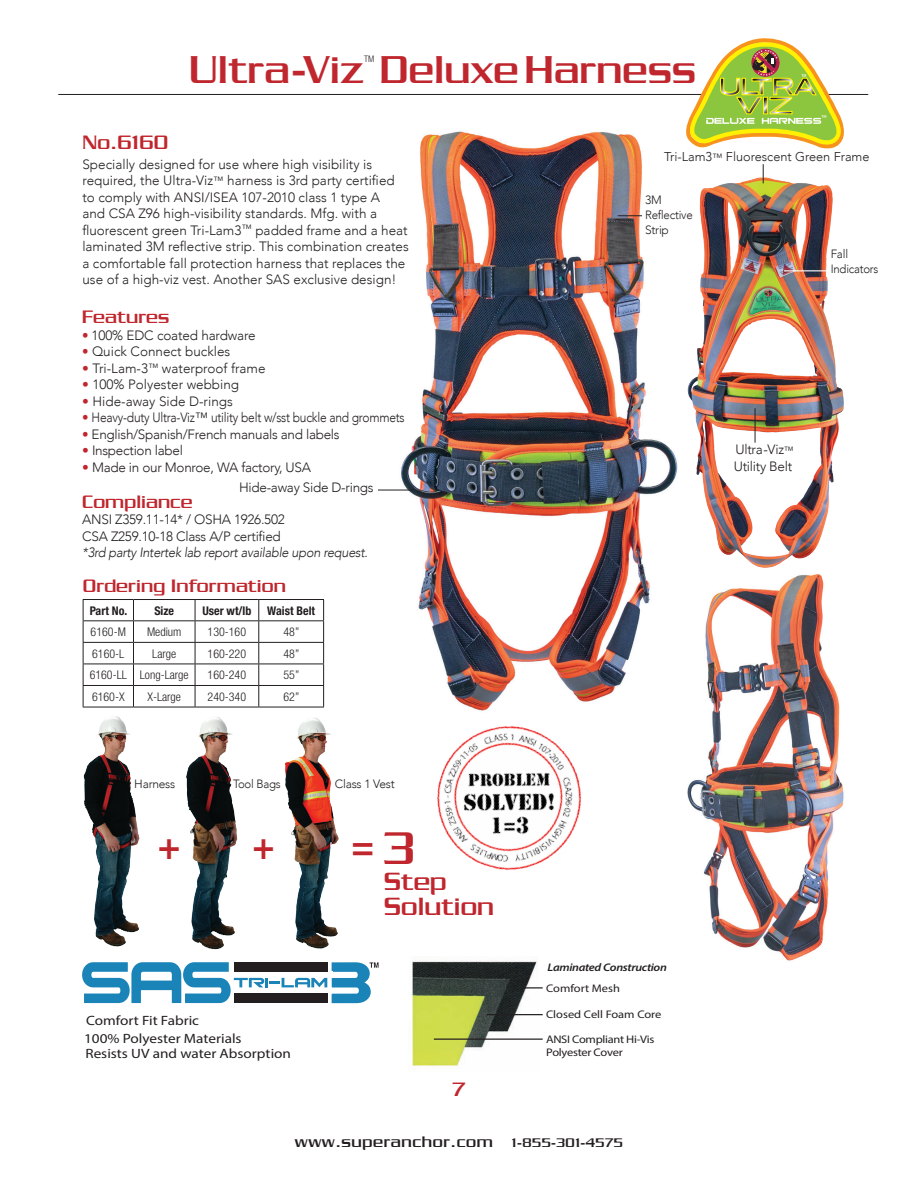
<style>
.page{position:relative;width:918px;height:1188px;background:#fff}
.page>*{position:absolute;margin:0;border:0;box-sizing:border-box;transform-origin:0 0}
.t1{font:600 42px "Chainlink";color:#c0262d}
.t2{font:600 27px/25.5px "Chainlink";color:#c0262d}
.t3{font:600 21px "Chainlink";color:#c0262d}
.t4{font:600 19.5px "Chainlink";color:#c0262d}
.t5{font:600 16.5px "Chainlink";letter-spacing:.03em;color:#231f20}
.t6{font:300 13.5px/16.5px "Avenir";color:#231f20}
.t7{font:300 13.5px/16.5px "Avenir";letter-spacing:-.02em;color:#231f20}
.t8{font:13.5px/17.7px "Myriad Pro";color:#231f20;scale:1.13 1}
.t9{font:300 13.5px "Avenir";letter-spacing:-.02em;color:#231f20;scale:.89 1}
.t10{font:italic 300 13.5px "Avenir";letter-spacing:-.02em;color:#231f20;scale:.95 1}
.t11{font:300 12.75px "Avenir";color:#231f20}
.t12{font:300 condensed 12px "Helvetica Neue";color:#231f20}
.t13{font:300 12px/15px "Avenir";letter-spacing:-.02em;color:#231f20}
.t14{font:700 condensed 12px "Helvetica Neue";color:#231f20}
.t15{font:300 12px "Avenir";letter-spacing:-.02em;color:#231f20;scale:.95 1}
.t16{font:11.1px/13.2px "Myriad Pro";letter-spacing:-.025em;color:#231f20;scale:1.13 1}
.t17{font:11.1px "Myriad Pro";color:#231f20;scale:1.13 1}
.t18{font:italic 600 11.1px "Myriad Pro";letter-spacing:-.025em;color:#231f20;scale:1.13 1}
.t19{font:300 condensed 9px "Helvetica Neue";color:#231f20}
.s1{font-size:10.5px}
.s2{color:#c0262d}
.s3{font-size:49.5px}
.s4{font-size:13.5px}
</style>
<div class="page">
<img style="left:411px;top:960px;width:128px;height:107px">
<hr style="left:487px;top:1014px;width:56px;height:1px;background:#231f20">
<hr style="left:434px;top:1038px;width:109px;height:2px;background:#231f20">
<hr style="left:522px;top:987px;width:21px;height:2px;background:#231f20">
<svg style="left:82px;top:962px;width:297px;height:41px"></svg>
<img style="left:687px;top:574px;width:157px;height:387px">
<img style="left:390px;top:131px;width:288px;height:555px">
<img style="left:687px;top:172px;width:157px;height:396px">
<hr style="left:58px;top:94px;width:810px;height:1px;background:#231f20">
<svg style="left:763px;top:164px;width:1px;height:19px"></svg>
<svg style="left:618px;top:215px;width:24px;height:1px"></svg>
<svg style="left:686px;top:38px;width:158px;height:111px"></svg>
<img style="left:437px;top:686px;width:180px;height:184px">
<img style="left:83px;top:716px;width:256px;height:234px">
<hr style="left:755px;top:408px;width:1px;height:35px;background:#231f20">
<hr style="left:378px;top:490px;width:35px;height:1px;background:#231f20">
<div style="left:370px;top:995px;width:42px;height:25px;background:#fff"></div>
<hr style="left:83px;top:599px;width:51px;height:1px;background:#231f20">
<hr style="left:134px;top:599px;width:61px;height:1px;background:#231f20">
<hr style="left:195px;top:599px;width:64px;height:1px;background:#231f20">
<hr style="left:259px;top:599px;width:65px;height:1px;background:#231f20">
<svg style="left:83px;top:600px;width:241px;height:107px"></svg>
<hr style="left:83px;top:707px;width:51px;height:1px;background:#231f20">
<hr style="left:134px;top:707px;width:61px;height:1px;background:#231f20">
<hr style="left:195px;top:707px;width:64px;height:1px;background:#231f20">
<hr style="left:259px;top:707px;width:65px;height:1px;background:#231f20">
<hr style="left:784px;top:270px;width:42px;height:1px;background:#fff">
<p class="t19" style="left:364px;top:53px;width:12px">TM</p>
<h1 class="t1" style="left:189px;top:46px;width:508px">Ultra-Viz DeluxeHarness</h1>
<h3 class="t3" style="left:82px;top:131px;width:88px">No.6160</h3>
<p class="t6" style="left:82px;top:156px;width:328px">Specially designed for use where high visibility is required, the Ultra-Viz<span class="s1">™</span> harness is 3rd party certified to comply with ANSI/ISEA 107-2010 class 1 type A<br>and CSA Z96 high-visibility standards. Mfg. with a fluorescent green Tri-Lam3<sup>™</sup> padded frame and a heat laminated 3M reflective strip. This combination creates a comfortable fall protection harness that replaces the use of a high-viz vest. Another SAS exclusive design!</p>
<h3 class="t4" style="left:82px;top:306px;width:89px">Features</h3>
<p class="t6" style="left:82px;top:327px;width:175px"><span class="s2">•</span> 100% EDC coated hardware</p>
<p class="t6" style="left:82px;top:343px;width:150px"><span class="s2">•</span> Quick Connect buckles</p>
<p class="t6" style="left:82px;top:360px;width:185px"><span class="s2">•</span> Tri-Lam-3<span class="s1">™</span> waterproof frame</p>
<p class="t6" style="left:82px;top:376px;width:158px"><span class="s2">•</span> 100% Polyester webbing</p>
<p class="t6" style="left:82px;top:393px;width:152px"><span class="s2">•</span> Hide-away Side D-rings</p>
<p class="t9" style="left:82px;top:409px;width:364px"><span class="s2">•</span> Heavy-duty Ultra-Viz™ utility belt w/sst buckle and grommets</p>
<p class="t7" style="left:82px;top:426px;width:259px"><span class="s2">•</span> English/Spanish/French manuals and labels</p>
<p class="t7" style="left:82px;top:442px;width:102px"><span class="s2">•</span> Inspection label</p>
<p class="t7" style="left:82px;top:459px;width:230px"><span class="s2">•</span> Made in our Monroe, WA factory, USA</p>
<h3 class="t4" style="left:82px;top:490px;width:112px">Compliance</h3>
<p class="t7" style="left:82px;top:511px;width:204px">ANSI Z359.11-14* / OSHA 1926.502<br>CSA Z259.10-18 Class A/P certified</p>
<p class="t10" style="left:82px;top:544px;width:302px">*3rd party Intertek lab report available upon request.</p>
<p class="t7" style="left:239px;top:479px;width:136px">Hide-away Side D-rings</p>
<h3 class="t4" style="left:83px;top:574px;width:205px">Ordering Information</h3>
<p class="t14" style="left:90px;top:603px;width:39px">Part No.</p>
<p class="t14" style="left:154px;top:603px;width:21px">Size</p>
<p class="t14" style="left:202px;top:603px;width:51px">User wt/lb</p>
<p class="t14" style="left:267px;top:603px;width:49px">Waist Belt</p>
<p class="t12" style="left:91px;top:625px;width:37px">6160-M</p>
<p class="t12" style="left:147px;top:625px;width:36px">Medium</p>
<p class="t12" style="left:208px;top:625px;width:40px">130-160</p>
<p class="t12" style="left:284px;top:625px;width:17px">48”</p>
<p class="t12" style="left:92px;top:647px;width:34px">6160-L</p>
<p class="t12" style="left:152px;top:647px;width:26px">Large</p>
<p class="t12" style="left:208px;top:647px;width:40px">160-220</p>
<p class="t12" style="left:284px;top:647px;width:17px">48”</p>
<p class="t12" style="left:90px;top:668px;width:101px">6160-LL Long-Large</p>
<p class="t12" style="left:208px;top:668px;width:40px">160-240</p>
<p class="t12" style="left:284px;top:668px;width:17px">55”</p>
<p class="t12" style="left:92px;top:690px;width:34px">6160-X</p>
<p class="t12" style="left:147px;top:690px;width:35px">X-Large</p>
<p class="t12" style="left:208px;top:690px;width:40px">240-340</p>
<p class="t12" style="left:284px;top:690px;width:17px">62”</p>
<p class="t13" style="left:134px;top:776px;width:43px">Harness</p>
<p class="t15" style="left:233px;top:776px;width:52px">Tool Bags</p>
<p class="t13" style="left:335px;top:776px;width:61px">Class 1 Vest</p>
<h1 class="t1" style="left:157px;top:822px;width:26px">+</h1>
<h1 class="t1" style="left:251px;top:822px;width:26px">+</h1>
<h1 class="t1" style="left:350px;top:822px;width:66px">=<span class="s3">3</span></h1>
<h2 class="t2" style="left:384px;top:868px;width:112px">Step<br>Solution</h2>
<p class="t8" style="left:84px;top:1011px;width:141px">Comfort Fit Fabric<br>100% Polyester Materials</p>
<p class="t8" style="left:85px;top:1045px;width:183px">Resists UV and water Absorption</p>
<p class="t11" style="left:664px;top:149px;width:207px">Tri-Lam3<span class="s1">™</span> Fluorescent Green Frame</p>
<p class="t13" style="left:645px;top:192px;width:49px">3M<br>Reflective<br>Strip</p>
<p class="t13" style="left:831px;top:246px;width:49px">Fall<br>Indicators</p>
<p class="t7" style="left:734px;top:441px;width:61px">Ultra-Viz<span class="s1">™<br></span>Utility Belt</p>
<p class="t18" style="left:547px;top:960px;width:107px">Laminated Construction</p>
<p class="t17" style="left:546px;top:981px;width:67px">Comfort Mesh</p>
<p class="t17" style="left:546px;top:1008px;width:104px">Closed Cell Foam Core</p>
<p class="t16" style="left:546px;top:1033px;width:97px">ANSI Compliant Hi-Vis<br>Polyester Cover</p>
<h3 class="t3" style="left:452px;top:1078px;width:15px">7</h3>
<p class="t5" style="left:295px;top:1132px;width:330px">www.superanchor.com <span class="s4">1-855-301-4575</span></p>
</div>
